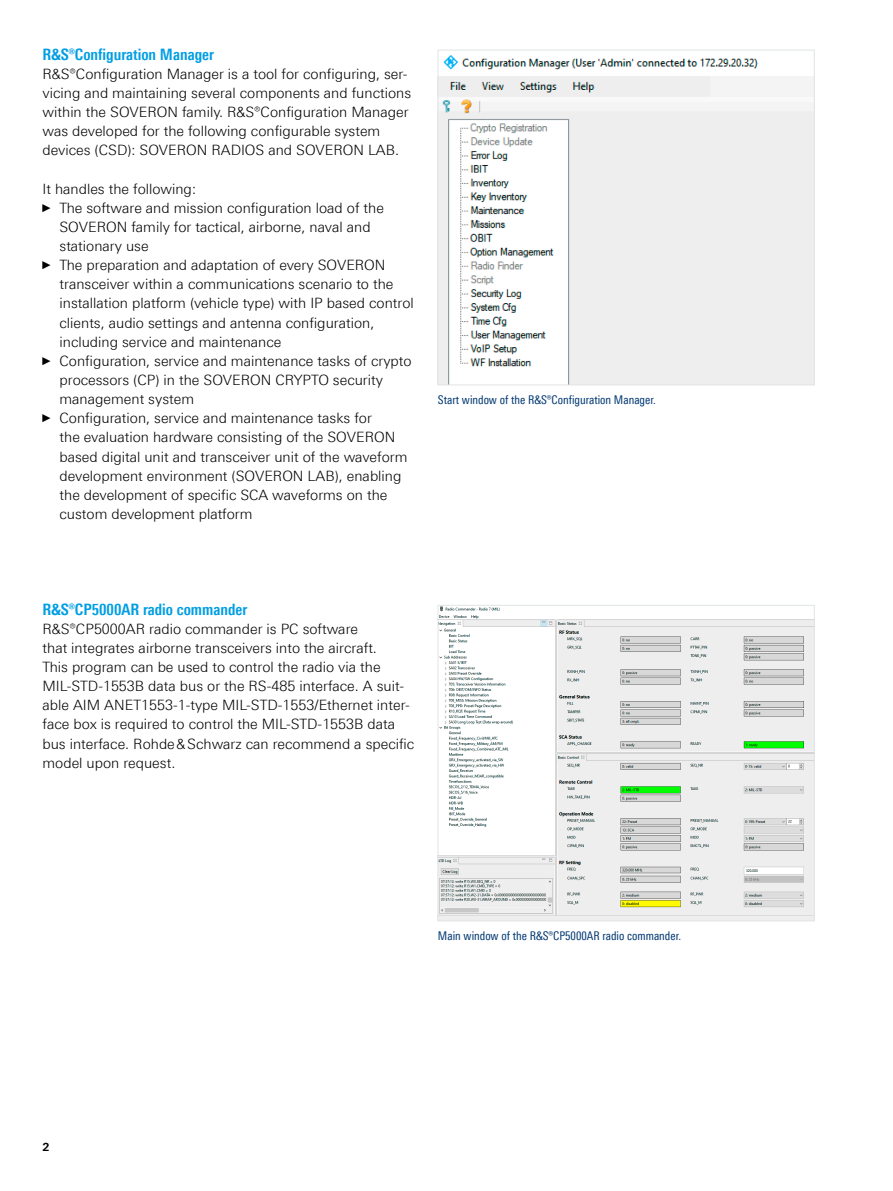
<style>
.page{position:relative;width:893px;height:1191px;background:#fff}
.page>*{position:absolute;margin:0;border:0;box-sizing:border-box;transform-origin:0 0}
.Absatzfett_cyan{font:700 15.75px "Linotype Univers 620 Cn";color:#009ee3}
.Haupttext_ohne_Absta{font:300 14.25px/19.2px "Linotype Univers 330";color:#000}
.Haupttext{font:300 14.25px "Linotype Univers 330";color:#000}
.Bildunterschrift{font:12px "Linotype Univers 420 Cn";color:#003872}
.t1{font:700 11.25px "Linotype Univers 630";color:#000}
.s1{font-family:"Arial Narrow";font-weight:400;font-size:11.4px}
</style>
<div class="page">
<img style="left:440px;top:55px;width:373px;height:328px">
<div style="left:438px;top:50px;width:377px;height:335px;border:1px solid #e0e4e6"></div>
<img style="left:440px;top:607px;width:373px;height:312px">
<div style="left:438px;top:605px;width:377px;height:316px;border:1px solid #e0e4e6"></div>
<p class="Absatzfett_cyan" style="left:43px;top:45px;width:173px">R&amp;S®Configuration Manager</p>
<p class="Haupttext_ohne_Absta" style="left:43px;top:64px;width:370px">R&amp;S®Configuration Manager is a tool for configuring, ser&shy;vicing and maintaining several components and functions within the SOVERON family. R&amp;S®Configuration Manager was developed for the following configurable system devices (CSD): SOVERON RADIOS and SOVERON LAB.</p>
<p class="Haupttext" style="left:43px;top:180px;width:155px">It handles the following:</p>
<p class="Haupttext_ohne_Absta" style="left:60px;top:198px;width:326px;text-indent:-17px"><span class="s1">►</span> The software and mission configuration load of the<br>SOVERON family for tactical, airborne, naval and stationary use</p>
<p class="Haupttext_ohne_Absta" style="left:60px;top:255px;width:356px;text-indent:-17px"><span class="s1">►</span> The preparation and adaptation of every SOVERON transceiver within a communications scenario to the installation platform (vehicle type) with IP based control clients, audio settings and antenna configuration, including service and maintenance</p>
<p class="Haupttext_ohne_Absta" style="left:60px;top:351px;width:354px;text-indent:-17px"><span class="s1">►</span> Configuration, service and maintenance tasks of crypto processors (CP) in the SOVERON CRYPTO security management system</p>
<p class="Haupttext_ohne_Absta" style="left:60px;top:408px;width:349px;text-indent:-17px"><span class="s1">►</span> Configuration, service and maintenance tasks for<br>the evaluation hardware consisting of the SOVERON based digital unit and transceiver unit of the waveform development environment (SOVERON LAB), enabling the development of specific SCA waveforms on the custom development platform</p>
<p class="Bildunterschrift" style="left:438px;top:393px;width:220px">Start window of the R&amp;S®Configuration Manager.</p>
<p class="Absatzfett_cyan" style="left:43px;top:599px;width:206px">R&amp;S®CP5000AR radio commander</p>
<p class="Haupttext_ohne_Absta" style="left:43px;top:619px;width:373px">R&amp;S®CP5000AR radio commander is PC software<br>that integrates airborne transceivers into the aircraft.<br>This program can be used to control the radio via the MIL‑STD‑1553B data bus or the RS-485 interface. A suit&shy;able AIM ANET1553-1-type MIL-STD-1553/Ethernet inter&shy;face box is required to control the MIL-STD-1553B data bus interface. Rohde&amp;Schwarz can recommend a specific model upon request.</p>
<p class="Bildunterschrift" style="left:438px;top:928px;width:245px">Main window of the R&amp;S®CP5000AR radio commander.</p>
<p class="t1" style="left:43px;top:1139px;width:9px">2</p>
</div>
